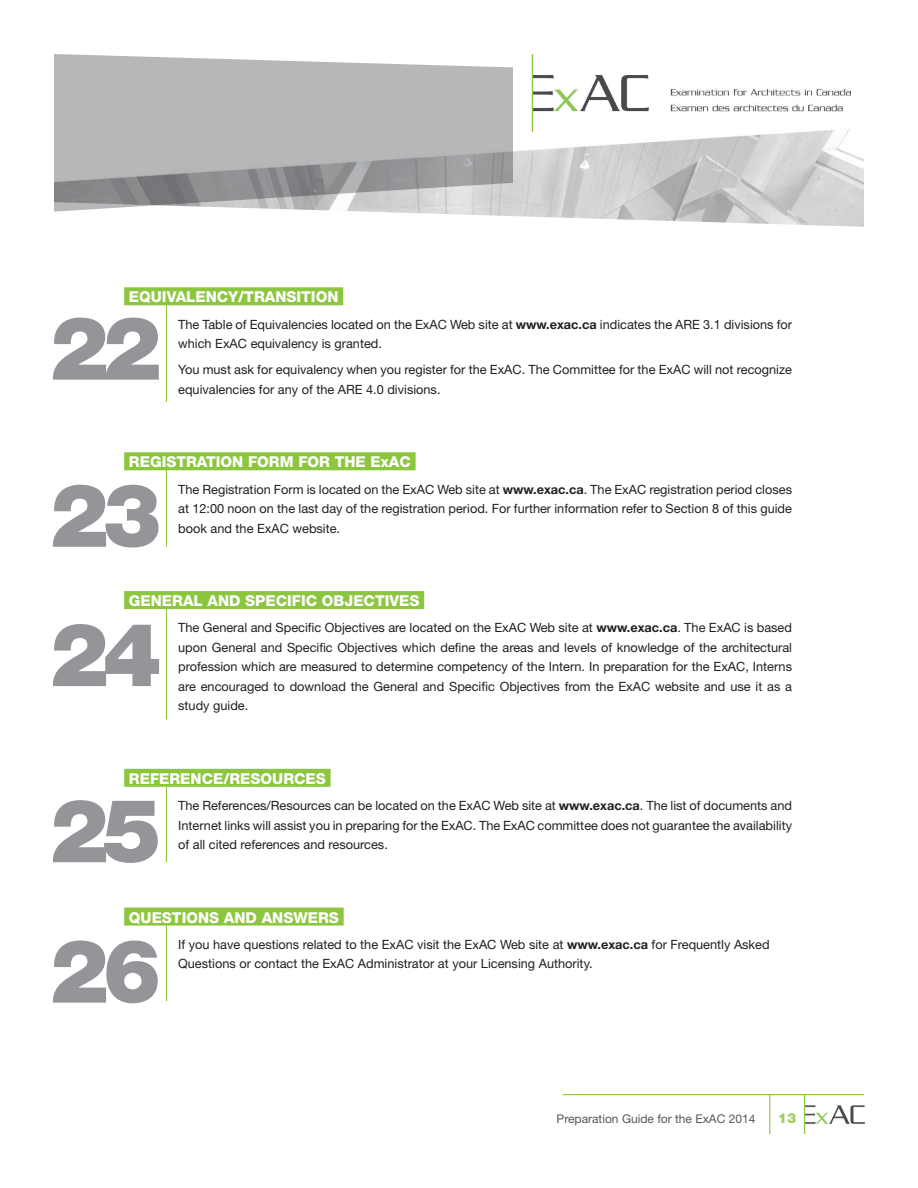
<style>
.page{position:relative;width:918px;height:1188px;background:#fff}
.page>*{position:absolute;margin:0;border:0;box-sizing:border-box;transform-origin:0 0}
.t1{font:900 88.2px "Helvetica Neue LT Std";letter-spacing:-.07em;color:#939598}
.titre_point{font:800 15px "Helvetica Neue LT Std";color:#fff}
.t2{font:900 13.8px "Helvetica Neue LT Std";color:#a2cf62}
.texte_body-pointform{font:12.75px/19.5px "Helvetica Neue LT Std";color:#231f20}
.t3{font:12px "Helvetica Neue LT Std";color:#57585a}
.s1{font-weight:700}
</style>
<div class="page">
<img style="left:799px;top:1095px;width:66px;height:39px">
<img style="left:386px;top:90px;width:478px;height:137px">
<img style="left:523px;top:54px;width:327px;height:78px">
<svg style="left:54px;top:54px;width:459px;height:158px;background:#b4b5b7"></svg>
<hr style="left:804px;top:1094px;width:1px;height:40px;background:#8bc63e">
<hr style="left:769px;top:1094px;width:1px;height:40px;background:#8bc63e">
<hr style="left:563px;top:1094px;width:301px;height:1px;background:#8bc63e">
<hr style="left:532px;top:54px;width:1px;height:78px;background:#8bc63e">
<div style="left:124px;top:287px;width:219px;height:18px;background:#8bc63e"></div>
<div style="left:124px;top:452px;width:292px;height:18px;background:#8bc63e"></div>
<div style="left:124px;top:591px;width:300px;height:18px;background:#8bc63e"></div>
<div style="left:124px;top:769px;width:207px;height:18px;background:#8bc63e"></div>
<div style="left:124px;top:908px;width:220px;height:18px;background:#8bc63e"></div>
<hr style="left:166px;top:304px;width:1px;height:98px;background:#8bc63e">
<hr style="left:166px;top:469px;width:1px;height:78px;background:#8bc63e">
<hr style="left:166px;top:609px;width:1px;height:110px;background:#8bc63e">
<hr style="left:166px;top:785px;width:1px;height:77px;background:#8bc63e">
<hr style="left:166px;top:924px;width:1px;height:77px;background:#8bc63e">
<p class="titre_point" style="left:129px;top:288px;width:211px">EQUIVALENCY/TRANSITION</p>
<p class="texte_body-pointform" style="left:178px;top:314px;width:615px">The Table of Equivalencies located on the ExAC Web site at <span class="s1">www.exac.ca</span> indicates the ARE 3.1 divisions for which ExAC equivalency is granted.</p>
<p class="texte_body-pointform" style="left:178px;top:360px;width:615px">You must ask for equivalency when you register for the ExAC. The Committee for the ExAC will not recognize equivalencies for any of the ARE 4.0 divisions.</p>
<p class="t1" style="left:50px;top:296px;width:113px">22</p>
<p class="titre_point" style="left:129px;top:453px;width:283px">REGISTRATION FORM FOR THE ExAC</p>
<p class="texte_body-pointform" style="left:178px;top:479px;width:615px;text-align:justify">The Registration Form is located on the ExAC Web site at <span class="s1">www.exac.ca</span>. The ExAC registration period closes at 12:00 noon on the last day of the registration period. For further information refer to Section 8 of this guide book and the ExAC website.</p>
<p class="t1" style="left:50px;top:463px;width:113px">23</p>
<p class="titre_point" style="left:129px;top:592px;width:292px">GENERAL AND SPECIFIC OBJECTIVES</p>
<p class="texte_body-pointform" style="left:178px;top:618px;width:615px;text-align:justify">The General and Specific Objectives are located on the ExAC Web site at <span class="s1">www.exac.ca</span>. The ExAC is based upon General and Specific Objectives which define the areas and levels of knowledge of the architectural profession which are measured to determine competency of the Intern. In preparation for the ExAC, Interns are encouraged to download the General and Specific Objectives from the ExAC website and use it as a study guide.</p>
<p class="t1" style="left:50px;top:602px;width:113px">24</p>
<p class="titre_point" style="left:129px;top:770px;width:198px">REFERENCE/RESOURCES</p>
<p class="texte_body-pointform" style="left:178px;top:796px;width:615px;text-align:justify">The References/Resources can be located on the ExAC Web site at <span class="s1">www.exac.ca</span>. The list of documents and Internet links will assist you in preparing for the ExAC. The ExAC committee does not guarantee the availability of all cited references and resources.</p>
<p class="t1" style="left:50px;top:778px;width:113px">25</p>
<p class="titre_point" style="left:129px;top:908px;width:212px">QUESTIONS AND ANSWERS</p>
<p class="texte_body-pointform" style="left:178px;top:934px;width:593px">If you have questions related to the ExAC visit the ExAC Web site at <span class="s1">www.exac.ca</span> for Frequently Asked<br>Questions or contact the ExAC Administrator at your Licensing Authority.</p>
<p class="t1" style="left:50px;top:919px;width:113px">26</p>
<p class="t3" style="left:557px;top:1111px;width:200px">Preparation Guide for the ExAC 2014</p>
<p class="t2" style="left:778px;top:1110px;width:20px">13</p>
</div>
